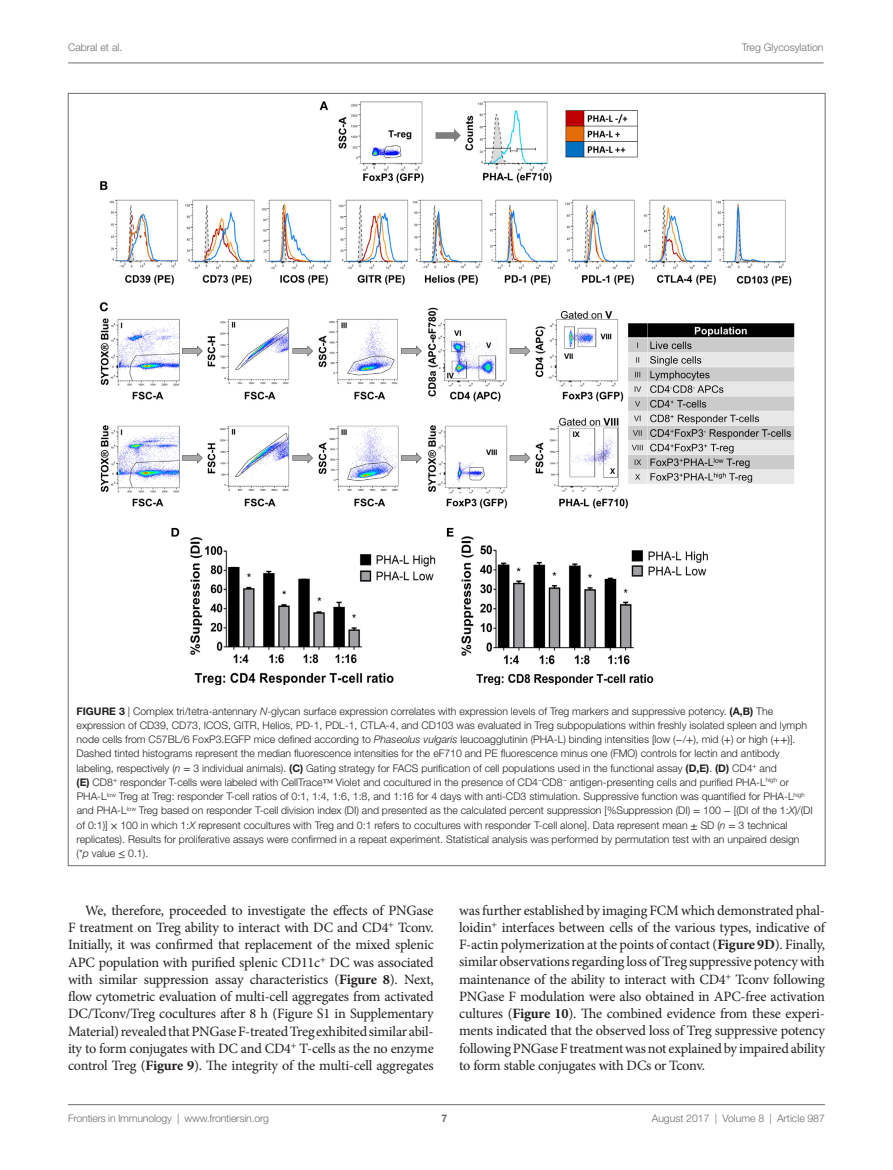
<style>
.page{position:relative;width:893px;height:1170px;background:#fff}
.page>*{position:absolute;margin:0;border:0;box-sizing:border-box;transform-origin:0 0}
.t1{font:14.25px/17.2px "Minion Pro";letter-spacing:-.02em;color:#231f20;text-align:justify}
.t2{font:300 10.5px/14.2px "Helvetica Neue LT Std";color:#231f20}
.t3{font:300 10.5px "Helvetica Neue LT Std";color:#6c6d70}
.t4{font:700 10.5px "Helvetica Neue LT Std";color:#6c6d70}
.s1{font-weight:700}
.s2{font-style:italic}
.s3{font-family:"STIX General";font-weight:400}
</style>
<div class="page">
<img style="left:99px;top:102px;width:696px;height:582px">
<hr style="left:68px;top:1104px;width:757px;height:1px;background:#6c6d70">
<hr style="left:68px;top:63px;width:755px;height:1px;background:#6c6d70">
<p class="t3" style="left:68px;top:41px;width:56px">Cabral et al.</p>
<p class="t3" style="left:742px;top:41px;width:83px">Treg Glycosylation</p>
<p class="t2" style="left:77px;top:703px;width:738px"><span class="s1">FIGURE 3</span> | Complex tri/tetra-antennary <span class="s2">N</span>-glycan surface expression correlates with expression levels of Treg markers and suppressive potency. <span class="s1">(A,B)</span> The expression of CD39, CD73, ICOS, GITR, Helios, PD-1, PDL-1, CTLA-4, and CD103 was evaluated in Treg subpopulations within freshly isolated spleen and lymph node cells from C57BL/6 FoxP3.EGFP mice defined according to <span class="s2">Phaseolus vulgaris</span> leucoagglutinin (PHA-L) binding intensities [low (<span class="s3">−</span>/<span class="s3">+</span>), mid (<span class="s3">+</span>) or high (<span class="s3">++</span>)].<br>Dashed tinted histograms represent the median fluorescence intensities for the eF710 and PE fluorescence minus one (FMO) controls for lectin and antibody labeling, respectively (<span class="s2">n</span> <span class="s3">=</span> 3 individual animals). <span class="s1">(C)</span> Gating strategy for FACS purification of cell populations used in the functional assay <span class="s1">(D,E)</span>. <span class="s1">(D)</span> CD4<sup>+</sup> and<br><span class="s1">(E)</span> CD8<sup>+</sup> responder T-cells were labeled with CellTrace<span class="s3">™</span> Violet and cocultured in the presence of CD4<sup>−</sup>CD8<sup>−</sup> antigen-presenting cells and purified PHA-L<sup>high</sup> or PHA-L<sup>low</sup> Treg at Treg: responder T-cell ratios of 0:1, 1:4, 1:6, 1:8, and 1:16 for 4 days with anti-CD3 stimulation. Suppressive function was quantified for PHA-L<sup>high </sup>and PHA-L<sup>low</sup> Treg based on responder T-cell division index (DI) and presented as the calculated percent suppression [%Suppression (DI) <span class="s3">=</span> 100 <span class="s3">−</span> [(DI of the 1:<span class="s2">X</span>)/(DI of 0:1)] <span class="s3">×</span> 100 in which 1:<span class="s2">X</span> represent cocultures with Treg and 0:1 refers to cocultures with responder T-cell alone]. Data represent mean <span class="s3">±</span> SD (<span class="s2">n</span> <span class="s3">=</span> 3 technical replicates). Results for proliferative assays were confirmed in a repeat experiment. Statistical analysis was performed by permutation test with an unpaired design (*<span class="s2">p</span> value <span class="s3">≤</span> 0.1).</p>
<p class="t1" style="left:68px;top:901px;width:367px;text-indent:17px">We, therefore, proceeded to investigate the effects of PNGase F treatment on Treg ability to interact with DC and CD4<sup>+</sup> Tconv.<br>Initially, it was confirmed that replacement of the mixed splenic APC population with purified splenic CD11c<sup>+</sup> DC was associated with similar suppression assay characteristics (<span class="s1">Figure 8</span>). Next, flow cytometric evaluation of multi-cell aggregates from activated DC/Tconv/Treg cocultures after 8 h (Figure S1 in Supplementary Material) revealed that PNGase F-treated Treg exhibited similar abil&shy;ity to form conjugates with DC and CD4<sup>+</sup> T-cells as the no enzyme control Treg (<span class="s1">Figure 9</span>). The integrity of the multi-cell aggregates</p>
<p class="t1" style="left:459px;top:901px;width:367px">was further established by imaging FCM which demonstrated phal&shy;loidin<sup>+</sup> interfaces between cells of the various types, indicative of F-actin polymerization at the points of contact (<span class="s1">Figure 9D</span>). Finally, similar observations regarding loss of Treg suppressive potency with maintenance of the ability to interact with CD4<sup>+</sup> Tconv following PNGase F modulation were also obtained in APC-free activation cultures (<span class="s1">Figure 10</span>). The combined evidence from these experi&shy;ments indicated that the observed loss of Treg suppressive potency following PNGase F treatment was not explained by impaired ability to form stable conjugates with DCs or Tconv.</p>
<p class="t3" style="left:68px;top:1111px;width:203px">Frontiers in Immunology | www.frontiersin.org</p>
<p class="t3" style="left:652px;top:1111px;width:175px">August 2017 | Volume 8 | Article 987</p>
<p class="t4" style="left:441px;top:1111px;width:7px">7</p>
</div>
